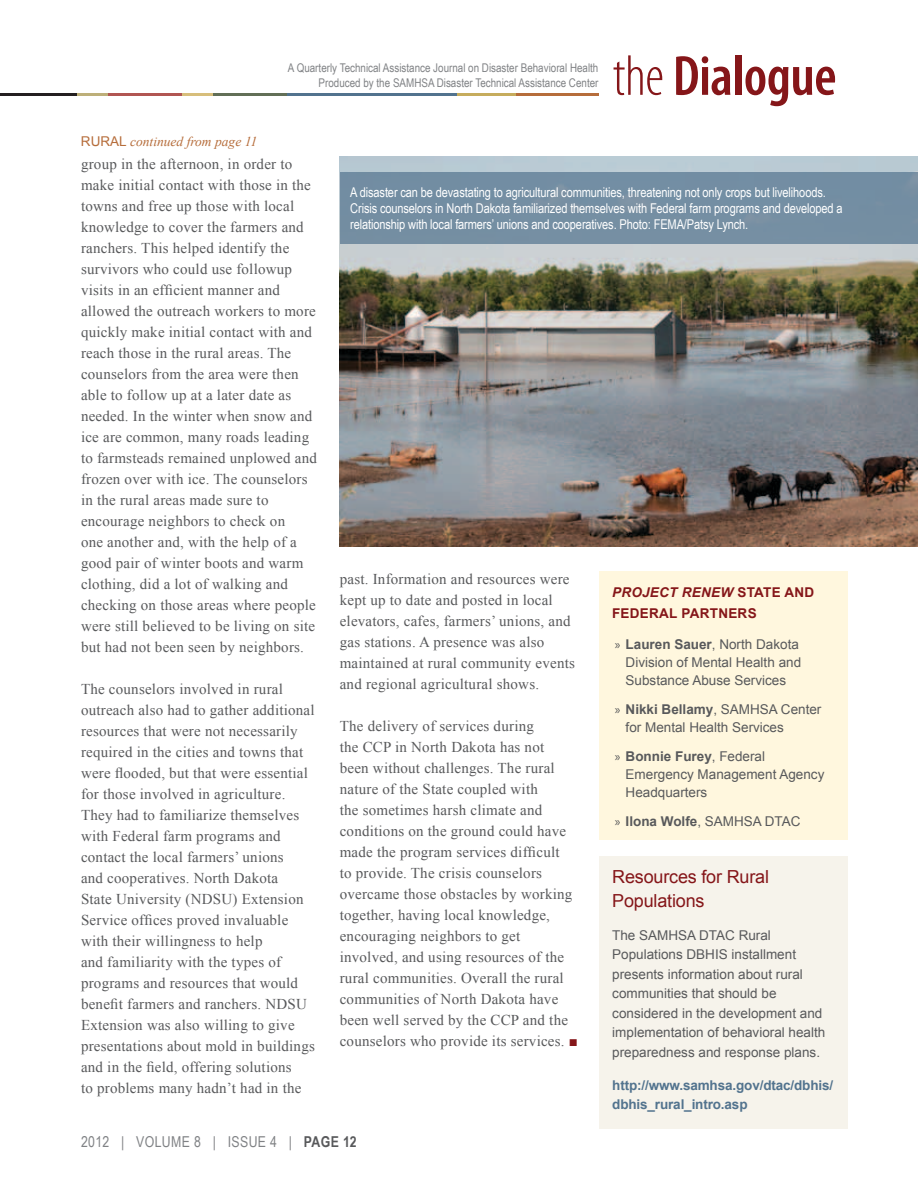
<style>
.page{position:relative;width:918px;height:1188px;background:#fff}
.page>*{position:absolute;margin:0;border:0;box-sizing:border-box;transform-origin:0 0}
.t1{font:600 condensed 57px "Myriad Pro";letter-spacing:-.01em;color:#851619}
.Heading_2{font:18px/24px "Arial";letter-spacing:-.01em;color:#851619}
.Body_Text{font:15px/21px "Times New Roman";letter-spacing:.015em;color:#58595b}
.t2{font:15px "Arial Narrow";letter-spacing:.025em;color:#808285}
.Photo_Caption{font:13.5px/16.2px "Arial Narrow";letter-spacing:-.01em;color:#fff}
.sidebar_bullet{font:13.5px/18px "Arial";color:#58595b}
.Heading_2-2{font:13.5px/19.5px "Arial";color:#58595b}
.Heading_2-3{font:700 13.5px "Arial";letter-spacing:-.01em;color:#52738e}
.body_after_h1{font:700 13.5px/21px "Arial";letter-spacing:.02em;color:#851619}
.t3{font:italic 13.5px "Times New Roman";color:#b66d3b}
.t4{font:12px/14.2px "Arial Narrow";color:#808285;text-align:right}
.s1{font-weight:300}
.s2{font-family:"Arial";font-style:normal}
.s3{color:#851619}
.s4{font-style:italic}
.s5{font-family:"Myriad Pro"}
.s6{font-weight:700}
.s7{font-weight:700;color:#58595b}
</style>
<div class="page">
<hr style="left:515px;top:93px;width:83px;height:3px;background:#b66d3b">
<hr style="left:287px;top:93px;width:172px;height:3px;background:#52738e">
<hr style="left:457px;top:93px;width:59px;height:3px;background:#c6ac5d">
<hr style="left:212px;top:93px;width:75px;height:3px;background:#626f57">
<hr style="left:107px;top:93px;width:75px;height:3px;background:#b15652">
<hr style="left:182px;top:93px;width:30px;height:3px;background:#d7be7b">
<hr style="left:0;top:93px;width:77px;height:3px;background:#231f20">
<hr style="left:77px;top:93px;width:31px;height:3px;background:#bdaf79">
<div style="left:599px;top:571px;width:249px;height:268px;background:#fff7de"></div>
<div style="left:599px;top:857px;width:249px;height:272px;background:#f6f3eb"></div>
<img style="left:340px;top:156px;width:578px;height:391px">
<div style="left:340px;top:172px;width:578px;height:72px;background:#748ea3"></div>
<p class="t4" style="left:288px;top:61px;width:312px">A Quarterly Technical Assistance Journal on Disaster Behavioral Health<br>Produced by the SAMHSA Disaster Technical Assistance Center</p>
<p class="t1" style="left:613px;top:45px;width:225px"><span class="s1">the</span> Dialogue</p>
<p class="t3" style="left:81px;top:132px;width:178px"><span class="s2">RURAL</span> continued from page 11</p>
<p class="Body_Text" style="left:81px;top:154px;width:237px">group in the afternoon, in order to make initial contact with those in the towns and free up those with local knowledge to cover the farmers and ranchers. This helped identify the survivors who could use followup visits in an efficient manner and allowed the outreach workers to more quickly make initial contact with and reach those in the rural areas. The counselors from the area were then able to follow up at a later date as needed. In the winter when snow and ice are common, many roads leading to farmsteads remained unplowed and frozen over with ice. The counselors in the rural areas made sure to encourage neighbors to check on<br>one another and, with the help of a good pair of winter boots and warm clothing, did a lot of walking and checking on those areas where people were still believed to be living on site but had not been seen by neighbors.</p>
<p class="Body_Text" style="left:81px;top:679px;width:235px">The counselors involved in rural outreach also had to gather additional resources that were not necessarily required in the cities and towns that were flooded, but that were essential for those involved in agriculture.<br>They had to familiarize themselves with Federal farm programs and contact the local farmers’ unions<br>and cooperatives. North Dakota<br>State University (NDSU) Extension Service offices proved invaluable with their willingness to help<br>and familiarity with the types of programs and resources that would benefit farmers and ranchers. NDSU Extension was also willing to give presentations about mold in buildings and in the field, offering solutions<br>to problems many hadn’t had in the</p>
<p class="Photo_Caption" style="left:350px;top:184px;width:494px">A disaster can be devastating to agricultural communities, threatening not only crops but livelihoods.<br>Crisis counselors in North Dakota familiarized themselves with Federal farm programs and developed a relationship with local farmers’ unions and cooperatives. Photo: FEMA/Patsy Lynch.</p>
<p class="Body_Text" style="left:340px;top:568px;width:237px">past. Information and resources were kept up to date and posted in local elevators, cafes, farmers’ unions, and gas stations. A presence was also maintained at rural community events and regional agricultural shows.</p>
<p class="Body_Text" style="left:340px;top:715px;width:240px">The delivery of services during<br>the CCP in North Dakota has not<br>been without challenges. The rural nature of the State coupled with<br>the sometimes harsh climate and conditions on the ground could have made the program services difficult<br>to provide. The crisis counselors overcame those obstacles by working together, having local knowledge, encouraging neighbors to get involved, and using resources of the rural communities. Overall the rural communities of North Dakota have been well served by the CCP and the counselors who provide its services. <span class="s3">■</span></p>
<p class="body_after_h1" style="left:612px;top:582px;width:204px"><span class="s4">PROJECT RENEW</span> STATE AND<br>FEDERAL PARTNERS</p>
<p class="sidebar_bullet" style="left:626px;top:636px;width:177px;text-indent:-11px"><span class="s5">»</span> <span class="s6">Lauren Sauer</span>, North Dakota<br>Division of Mental Health and<br>Substance Abuse Services</p>
<p class="sidebar_bullet" style="left:626px;top:700px;width:197px;text-indent:-11px"><span class="s5">»</span> <span class="s6">Nikki Bellamy</span>, SAMHSA Center for Mental Health Services</p>
<p class="sidebar_bullet" style="left:626px;top:747px;width:200px;text-indent:-11px"><span class="s5">»</span> <span class="s6">Bonnie Furey</span>, Federal<br>Emergency Management Agency<br>Headquarters</p>
<p class="sidebar_bullet" style="left:615px;top:812px;width:187px"><span class="s5">»</span> <span class="s6">Ilona Wolfe</span>, SAMHSA DTAC</p>
<h2 class="Heading_2" style="left:612px;top:865px;width:158px">Resources for Rural<br>Populations</h2>
<h2 class="Heading_2-2" style="left:612px;top:925px;width:215px">The SAMHSA DTAC Rural<br>Populations DBHIS installment presents information about rural communities that should be considered in the development and implementation of behavioral health preparedness and response plans.</h2>
<h2 class="Heading_2-3" style="left:612px;top:1076px;width:222px">http://www.samhsa.gov/dtac/dbhis/</h2>
<p class="Heading_2-3" style="left:612px;top:1096px;width:137px">dbhis_rural_intro.asp</p>
<p class="t2" style="left:81px;top:1131px;width:277px">2012 | VOLUME 8 | ISSUE 4 | <span class="s7">PAGE 12</span></p>
</div>
